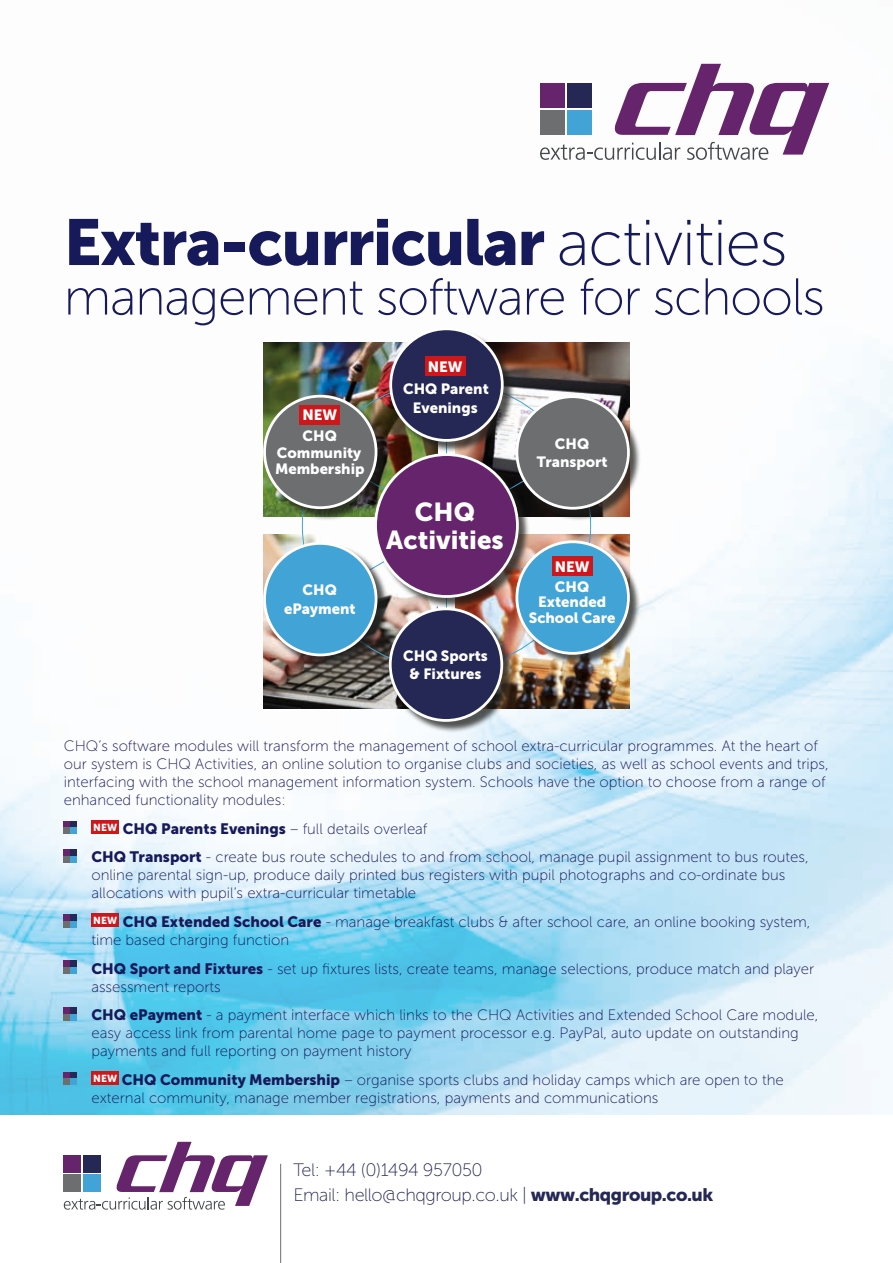
<style>
.page{position:relative;width:893px;height:1263px;background:#fff}
.page>*{position:absolute;margin:0;border:0;box-sizing:border-box;transform-origin:0 0}
.t1{font:64.5px "Museo Sans 900";letter-spacing:-.025em;color:#171a5a}
.t2{font:51.75px "Museo Sans 100";letter-spacing:-.025em;color:#171a5a}
.t3{font:25.8px/27.8px "Museo Sans 900";color:#fff;text-align:center}
.t4{font:18px/24.9px "Museo Sans 100";letter-spacing:-.025em;color:#252854}
.t5{font:15px/18px "Museo Sans 100";color:#171a5a}
.t6{font:14.85px/18.5px "Museo Sans 900";color:#fff;text-align:center}
.s1{font-family:"Museo Sans 100"}
.s2{font-family:"Museo Sans 900"}
</style>
<div class="page">
<img style="left:0;top:63px;width:893px;height:1051px">
<svg style="left:64px;top:821px;width:13px;height:13px"></svg>
<div style="left:91px;top:820px;width:28px;height:14px;background:#cd171a"></div>
<svg style="left:64px;top:850px;width:13px;height:12px"></svg>
<svg style="left:64px;top:914px;width:13px;height:13px"></svg>
<div style="left:91px;top:914px;width:28px;height:13px;background:#cd171a"></div>
<svg style="left:64px;top:961px;width:13px;height:13px"></svg>
<svg style="left:64px;top:1007px;width:13px;height:13px"></svg>
<svg style="left:64px;top:1072px;width:13px;height:13px"></svg>
<div style="left:91px;top:1071px;width:28px;height:14px;background:#cd171a"></div>
<hr style="left:280px;top:1164px;width:1px;height:99px;background:#6c6e6f">
<svg style="left:540px;top:64px;width:289px;height:96px"></svg>
<svg style="left:64px;top:1142px;width:204px;height:68px"></svg>
<img style="left:263px;top:342px;width:128px;height:174px">
<img style="left:263px;top:535px;width:127px;height:174px">
<img style="left:515px;top:342px;width:115px;height:86px">
<img style="left:515px;top:535px;width:115px;height:174px">
<svg style="left:279px;top:428px;width:335px;height:195px"></svg>
<div style="left:265px;top:543px;width:124px;height:125px;background:#1d1d1b;opacity:.75"></div>
<div style="left:264px;top:543px;width:112px;height:112px;background:#41a3d6;border-radius:50%"></div>
<div style="left:263px;top:542px;width:114px;height:114px;border:3px solid #fff;border-radius:50%"></div>
<div style="left:265px;top:396px;width:124px;height:124px;background:#1d1d1b;opacity:.75"></div>
<div style="left:264px;top:396px;width:112px;height:112px;background:#6c6e6f;border-radius:50%"></div>
<div style="left:300px;top:405px;width:40px;height:19px;background:#cd171a"></div>
<div style="left:263px;top:395px;width:114px;height:114px;border:3px solid #fff;border-radius:50%"></div>
<div style="left:517px;top:542px;width:124px;height:124px;background:#1d1d1b;opacity:.75"></div>
<div style="left:517px;top:542px;width:111px;height:111px;background:#41a3d6;border-radius:50%"></div>
<div style="left:552px;top:557px;width:40px;height:19px;background:#cd171a"></div>
<div style="left:515px;top:540px;width:115px;height:115px;border:3px solid #fff;border-radius:50%"></div>
<div style="left:391px;top:329px;width:124px;height:124px;background:#1d1d1b;opacity:.75"></div>
<div style="left:391px;top:329px;width:111px;height:111px;background:#252854;border-radius:50%"></div>
<div style="left:425px;top:356px;width:40px;height:20px;background:#cd171a"></div>
<div style="left:389px;top:327px;width:115px;height:115px;border:3px solid #fff;border-radius:50%"></div>
<div style="left:517px;top:397px;width:124px;height:124px;background:#1d1d1b;opacity:.75"></div>
<div style="left:517px;top:397px;width:111px;height:111px;background:#6c6e6f;border-radius:50%"></div>
<div style="left:515px;top:395px;width:115px;height:115px;border:3px solid #fff;border-radius:50%"></div>
<div style="left:376px;top:454px;width:154px;height:155px;background:#1d1d1b;opacity:.75"></div>
<div style="left:376px;top:455px;width:141px;height:141px;background:#65246b;border-radius:50%"></div>
<div style="left:374px;top:453px;width:145px;height:145px;border:3px solid #fff;border-radius:50%"></div>
<div style="left:390px;top:609px;width:125px;height:124px;background:#1d1d1b;opacity:.75"></div>
<div style="left:390px;top:609px;width:112px;height:111px;background:#252854;border-radius:50%"></div>
<div style="left:389px;top:607px;width:114px;height:115px;border:3px solid #fff;border-radius:50%"></div>
<h1 class="t1" style="left:64px;top:206px;width:725px">Extra-curricular <span class="s1">activities</span></h1>
<h2 class="t2" style="left:64px;top:269px;width:763px">management software for schools</h2>
<p class="t6" style="left:302px;top:405px;width:36px;line-height:20.9px;text-align:left">NEW<br>CHQ</p>
<p class="t6" style="left:275px;top:444px;width:91px;line-height:16.6px;text-align:left">Community<br>Membership</p>
<p class="t6" style="left:284px;top:581px;width:73px">CHQ ePayment</p>
<p class="t6" style="left:403px;top:355px;width:87px;line-height:22.6px">NEW<br>CHQ Parent</p>
<p class="t6" style="left:413px;top:398px;width:66px">Evenings</p>
<h3 class="t3" style="left:386px;top:498px;width:119px">CHQ<br>Activities</h3>
<p class="t6" style="left:403px;top:646px;width:86px">CHQ Sports &amp; Fixtures</p>
<p class="t6" style="left:537px;top:434px;width:73px">CHQ<br>Transport</p>
<p class="t6" style="left:555px;top:557px;width:36px;line-height:19.8px;text-align:left">NEW<br>CHQ</p>
<p class="t6" style="left:529px;top:594px;width:88px;line-height:15.8px">Extended<br>School Care</p>
<p class="t5" style="left:64px;top:737px;width:766px">CHQ’s software modules will transform the management of school extra-curricular programmes. At the heart of our system is CHQ Activities, an online solution to organise clubs and societies, as well as school events and trips, interfacing with the school management information system. Schools have the option to choose from a range of enhanced functionality modules:</p>
<p class="t5" style="left:91px;top:814px;width:719px;line-height:28.7px"><sup>NEW</sup> <span class="s2">CHQ Parents Evenings</span> – full details overleaf<br><span class="s2">CHQ Transport</span> - create bus route schedules to and from school, manage pupil assignment to bus routes,</p>
<p class="t5" style="left:91px;top:866px;width:695px">online parental sign-up, produce daily printed bus registers with pupil photographs and co-ordinate bus allocations with pupil’s extra-curricular timetable</p>
<p class="t5" style="left:91px;top:913px;width:721px"><sup>NEW</sup> <span class="s2">CHQ Extended School Care</span> - manage breakfast clubs &amp; after school care, an online booking system, time based charging function</p>
<p class="t5" style="left:91px;top:960px;width:724px"><span class="s2">CHQ Sport and Fixtures</span> - set up fixtures lists, create teams, manage selections, produce match and player assessment reports</p>
<p class="t5" style="left:91px;top:1006px;width:728px"><span class="s2">CHQ ePayment</span> - a payment interface which links to the CHQ Activities and Extended School Care module, easy access link from parental home page to payment processor e.g. PayPal, auto update on outstanding payments and full reporting on payment history</p>
<p class="t5" style="left:91px;top:1071px;width:694px"><sup>NEW</sup> <span class="s2">CHQ Community Membership</span> – organise sports clubs and holiday camps which are open to the external community, manage member registrations, payments and communications</p>
<p class="t4" style="left:293px;top:1158px;width:421px">Tel: +44 (0)1494 957050<br>Email: hello@chqgroup.co.uk | <span class="s2">www.chqgroup.co.uk</span></p>
</div>
